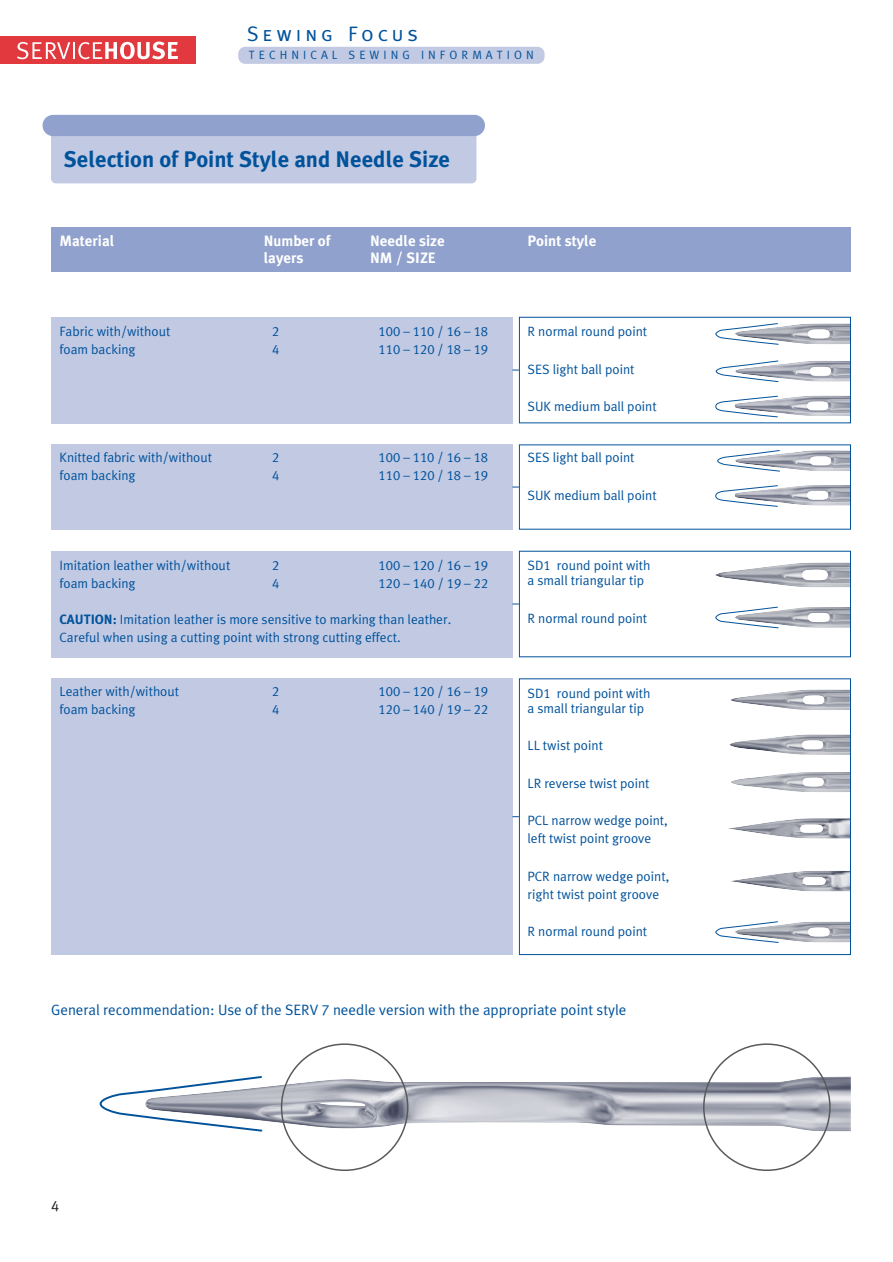
<style>
.page{position:relative;width:893px;height:1262px;background:#fff}
.page>*{position:absolute;margin:0;border:0;box-sizing:border-box;transform-origin:0 0}
.t1{font:700 22.5px "Schmetz";color:#00529b}
.t2{font:21px "Meta Caps";letter-spacing:.185em;color:#00529b}
.t3{font:15px "Schmetz Normal";color:#00529b}
.t4{font:700 15px "Schmetz";color:#fff}
.t5{font:15px "Schmetz Normal";color:#231f20}
.t6{font:13.5px/18px "Schmetz Normal";color:#00529b}
.t7{font:12px "Schmetz Normal";letter-spacing:.335em;color:#00529b}
.s1{font-family:"Schmetz";font-weight:700}
</style>
<div class="page">
<div style="left:0;top:36px;width:196px;height:28px;background:#e1393e"></div>
<svg style="left:17px;top:42px;width:161px;height:17px"></svg>
<div style="left:238px;top:47px;width:306px;height:17px;background:#c1c9e3;border-radius:7px"></div>
<div style="left:51px;top:125px;width:425px;height:58px;background:#c1c9e3;border-radius:5px"></div>
<div style="left:43px;top:115px;width:442px;height:21px;background:#90a1cd;border-radius:11px"></div>
<div style="left:51px;top:227px;width:799px;height:45px;background:#90a1cd"></div>
<div style="left:51px;top:317px;width:461px;height:106px;background:#c1c9e3"></div>
<div style="left:51px;top:444px;width:461px;height:85px;background:#c1c9e3"></div>
<div style="left:51px;top:551px;width:461px;height:106px;background:#c1c9e3"></div>
<div style="left:51px;top:678px;width:461px;height:277px;background:#c1c9e3"></div>
<img style="left:263px;top:1076px;width:587px;height:55px">
<svg style="left:99px;top:1076px;width:164px;height:56px"></svg>
<svg style="left:281px;top:1043px;width:127px;height:128px"></svg>
<svg style="left:703px;top:1043px;width:127px;height:128px"></svg>
<img style="left:730px;top:689px;width:118px;height:21px">
<img style="left:729px;top:734px;width:119px;height:21px">
<img style="left:731px;top:772px;width:117px;height:20px">
<img style="left:731px;top:871px;width:117px;height:20px">
<img style="left:728px;top:818px;width:120px;height:20px">
<img style="left:779px;top:921px;width:69px;height:21px">
<svg style="left:715px;top:921px;width:64px;height:22px"></svg>
<svg style="left:518px;top:316px;width:333px;height:341px"></svg>
<svg style="left:715px;top:395px;width:63px;height:22px"></svg>
<img style="left:778px;top:485px;width:70px;height:20px">
<svg style="left:715px;top:485px;width:63px;height:22px"></svg>
<div style="left:519px;top:678px;width:331px;height:277px;border:1px solid #00529b"></div>
<h2 class="t2" style="left:247px;top:22px;width:172px">Sewing Focus</h2>
<p class="t7" style="left:249px;top:50px;width:286px">TECHNICAL SEWING INFORMATION</p>
<h1 class="t1" style="left:64px;top:150px;width:388px">Selection of Point Style and Needle Size</h1>
<p class="t4" style="left:60px;top:235px;width:56px">Material</p>
<p class="t4" style="left:264px;top:235px;width:68px">Number of</p>
<p class="t4" style="left:370px;top:235px;width:76px">Needle size</p>
<p class="t4" style="left:527px;top:235px;width:70px">Point style</p>
<p class="t4" style="left:264px;top:251px;width:41px">layers</p>
<p class="t4" style="left:370px;top:251px;width:67px">NM / SIZE</p>
<p class="t6" style="left:60px;top:323px;width:112px">Fabric with/without</p>
<p class="t6" style="left:272px;top:323px;width:9px">2</p>
<p class="t6" style="left:378px;top:323px;width:111px">100 – 110 / 16 – 18</p>
<p class="t6" style="left:60px;top:341px;width:78px">foam backing</p>
<p class="t6" style="left:272px;top:341px;width:9px">4</p>
<p class="t6" style="left:378px;top:341px;width:111px">110 – 120 / 18 – 19</p>
<p class="t6" style="left:60px;top:449px;width:154px">Knitted fabric with/without</p>
<p class="t6" style="left:272px;top:449px;width:9px">2</p>
<p class="t6" style="left:378px;top:449px;width:111px">100 – 110 / 16 – 18</p>
<p class="t6" style="left:60px;top:467px;width:78px">foam backing</p>
<p class="t6" style="left:272px;top:467px;width:9px">4</p>
<p class="t6" style="left:378px;top:467px;width:111px">110 – 120 / 18 – 19</p>
<p class="t6" style="left:527px;top:323px;width:121px">R normal round point</p>
<p class="t6" style="left:527px;top:361px;width:108px">SES light ball point</p>
<p class="t6" style="left:527px;top:398px;width:131px">SUK medium ball point</p>
<p class="t6" style="left:527px;top:449px;width:108px">SES light ball point</p>
<p class="t6" style="left:527px;top:487px;width:131px">SUK medium ball point</p>
<p class="t6" style="left:60px;top:557px;width:172px">Imitation leather with/without</p>
<p class="t6" style="left:272px;top:557px;width:9px">2</p>
<p class="t6" style="left:378px;top:557px;width:111px">100 – 120 / 16 – 19</p>
<p class="t6" style="left:60px;top:575px;width:78px">foam backing</p>
<p class="t6" style="left:272px;top:575px;width:9px">4</p>
<p class="t6" style="left:378px;top:575px;width:111px">120 – 140 / 19 – 22</p>
<p class="t6" style="left:60px;top:611px;width:393px"><span class="s1">CAUTION:</span> Imitation leather is more sensitive to marking than leather.<br>Careful when using a cutting point with strong cutting effect.</p>
<p class="t6" style="left:527px;top:559px;width:125px;line-height:15px">SD1 round point with a small triangular tip</p>
<p class="t6" style="left:527px;top:610px;width:121px">R normal round point</p>
<p class="t6" style="left:60px;top:683px;width:121px">Leather with/without</p>
<p class="t6" style="left:272px;top:683px;width:9px">2</p>
<p class="t6" style="left:378px;top:683px;width:111px">100 – 120 / 16 – 19</p>
<p class="t6" style="left:60px;top:701px;width:78px">foam backing</p>
<p class="t6" style="left:272px;top:701px;width:9px">4</p>
<p class="t6" style="left:378px;top:701px;width:111px">120 – 140 / 19 – 22</p>
<p class="t6" style="left:527px;top:686px;width:125px;line-height:15px">SD1 round point with a small triangular tip</p>
<p class="t6" style="left:527px;top:737px;width:77px">LL twist point</p>
<p class="t6" style="left:527px;top:775px;width:123px">LR reverse twist point</p>
<p class="t6" style="left:527px;top:812px;width:142px">PCL narrow wedge point, left twist point groove</p>
<p class="t6" style="left:527px;top:868px;width:143px">PCR narrow wedge point, right twist point groove</p>
<p class="t6" style="left:527px;top:923px;width:121px">R normal round point</p>
<p class="t3" style="left:51px;top:1004px;width:577px">General recommendation: Use of the SERV 7 needle version with the appropriate point style</p>
<p class="t5" style="left:51px;top:1200px;width:10px">4</p>
</div>
